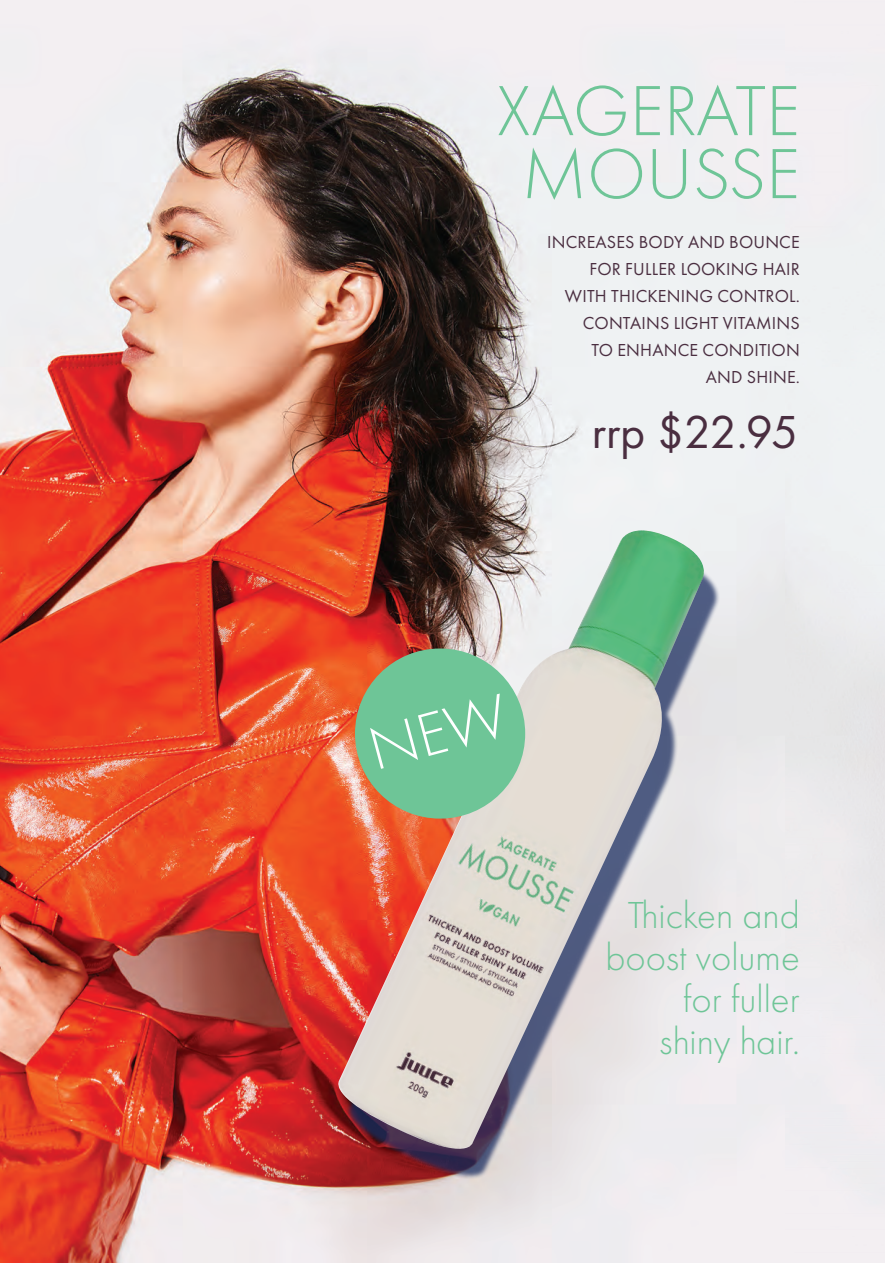
<style>
.page{position:relative;width:885px;height:1263px;background:#fff}
.page>*{position:absolute;margin:0;border:0;box-sizing:border-box;transform-origin:0 0}
.t1{font:300 73.5px/63px "Futura PT";color:#6ec597;text-align:center}
.t2{font:48px "Futura PT";letter-spacing:-.02em;color:#4a2e40}
.t3{font:300 39px/42px "Futura PT";color:#6ec597;text-align:right}
.t4{font:18px/27px "Futura PT";letter-spacing:.01em;color:#4a2e40;text-align:right}
</style>
<div class="page">
<img style="left:0;top:0;width:785px;height:1263px">
<div style="left:345px;top:552px;width:374px;height:627px;background:#1b2d5f;opacity:.75"></div>
<img style="left:334px;top:530px;width:381px;height:632px">
<div style="left:355px;top:648px;width:170px;height:171px;background:#6ec597;border-radius:50%"></div>
<h1 class="t1" style="left:496px;top:80px;width:305px">XAGERATE<br>MOUSSE</h1>
<p class="t4" style="left:547px;top:229px;width:254px">INCREASES BODY AND BOUNCE<br>FOR FULLER LOOKING HAIR<br>WITH THICKENING CONTROL.<br>CONTAINS LIGHT VITAMINS<br>TO ENHANCE CONDITION<br>AND SHINE.</p>
<h2 class="t2" style="left:591px;top:404px;width:208px">rrp $22.95</h2>
<h3 class="t3" style="left:605px;top:894px;width:196px">Thicken and boost volume for fuller shiny hair.</h3>
</div>
